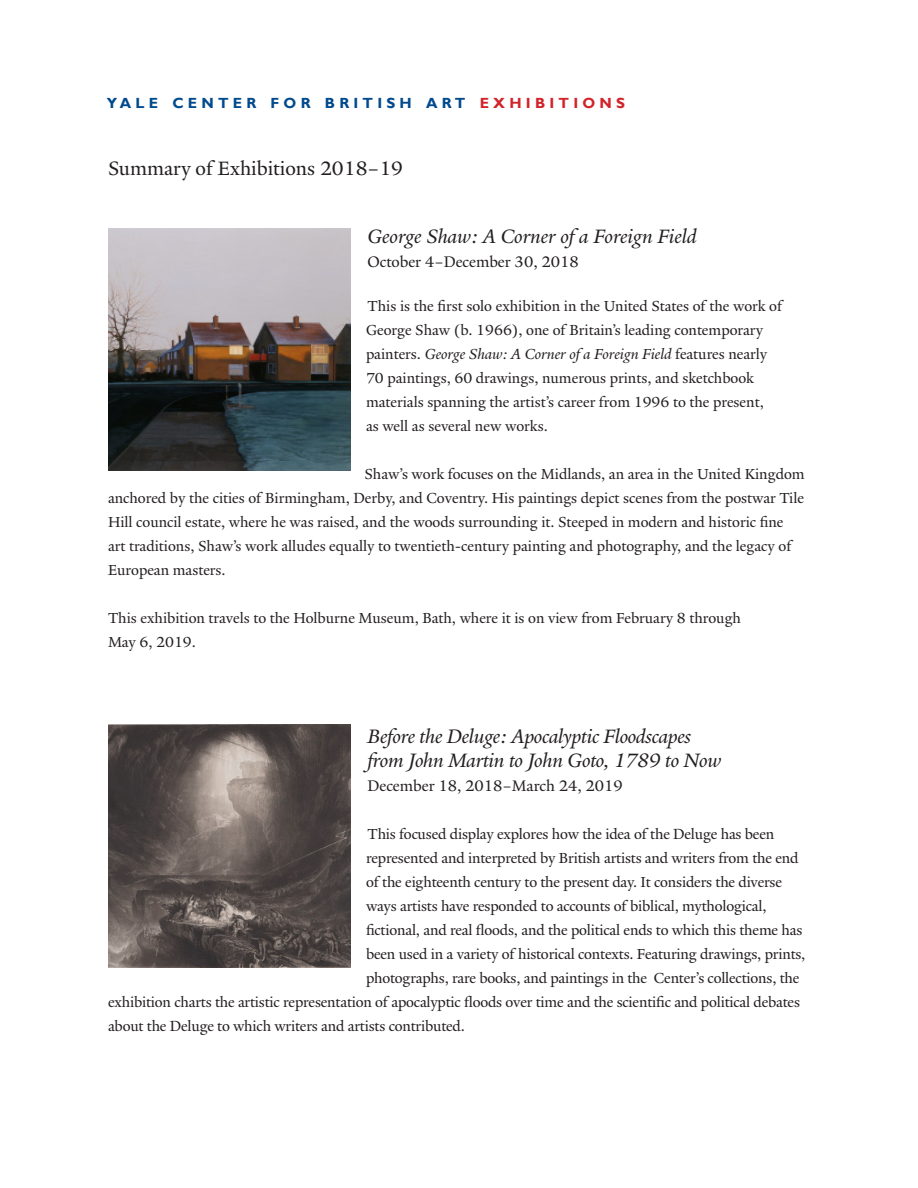
<style>
.page{position:relative;width:918px;height:1188px;background:#fff}
.page>*{position:absolute;margin:0;border:0;box-sizing:border-box;transform-origin:0 0}
.t1{font:italic 21px "Yale New";letter-spacing:-.01em;color:#231f20}
.t2{font:21px "Yale New";color:#231f20}
.t3{font:16.5px "Yale New";color:#231f20}
.t4{font:15.75px/24px "Yale New";letter-spacing:-.005em;color:#231f20}
.t5{font:italic 15.75px "Yale New";color:#231f20}
.t6{font:700 14.7px "Gill Sans";letter-spacing:.285em;color:#004a8d}
.s1{color:#d1232a}
.s2{font-style:normal}
</style>
<div class="page">
<img style="left:108px;top:228px;width:243px;height:243px">
<img style="left:108px;top:725px;width:243px;height:243px">
<p class="t6" style="left:107px;top:94px;width:520px">YALE CENTER FOR BRITISH ART <span class="s1">EXHIBITIONS</span></p>
<p class="t2" style="left:108px;top:156px;width:297px">Summary of Exhibitions 2018–19</p>
<p class="t1" style="left:368px;top:224px;width:331px">George Shaw: A Corner of a Foreign Field</p>
<p class="t3" style="left:368px;top:252px;width:213px">October 4–December 30, 2018</p>
<p class="t4" style="left:366px;top:294px;width:417px">This is the first solo exhibition in the United States of the work of<br>George Shaw (b. 1966), one of Britain’s leading contemporary</p>
<p class="t5" style="left:366px;top:344px;width:403px"><span class="s2">painters.</span> George Shaw: A Corner of a Foreign Field <span class="s2">features nearly</span></p>
<p class="t4" style="left:366px;top:366px;width:390px">70 paintings, 60 drawings, numerous prints, and sketchbook</p>
<p class="t4" style="left:366px;top:390px;width:399px">materials spanning the artist’s career from 1996 to the present,</p>
<p class="t4" style="left:366px;top:414px;width:183px">as well as several new works.</p>
<p class="t4" style="left:108px;top:462px;width:698px;text-indent:256px">Shaw’s work focuses on the Midlands, an area in the United Kingdom anchored by the cities of Birmingham, Derby, and Coventry. His paintings depict scenes from the postwar Tile Hill council estate, where he was raised, and the woods surrounding it. Steeped in modern and historic fine art traditions, Shaw’s work alludes equally to twentieth-century painting and photography, and the legacy of European masters.</p>
<p class="t4" style="left:108px;top:606px;width:635px">This exhibition travels to the Holburne Museum, Bath, where it is on view from February 8 through</p>
<p class="t4" style="left:108px;top:630px;width:90px">May 6, 2019.</p>
<p class="t1" style="left:368px;top:723px;width:325px">Before the Deluge: Apocalyptic Floodscapes</p>
<p class="t1" style="left:368px;top:747px;width:355px">from John Martin to John Goto, 1789 to Now</p>
<p class="t3" style="left:368px;top:776px;width:257px">December 18, 2018–March 24, 2019</p>
<p class="t4" style="left:368px;top:822px;width:408px">This focused display explores how the idea of the Deluge has been</p>
<p class="t4" style="left:366px;top:846px;width:434px">represented and interpreted by British artists and writers from the end of the eighteenth century to the present day. It considers the diverse ways artists have responded to accounts of biblical, mythological,</p>
<p class="t4" style="left:366px;top:918px;width:438px">fictional, and real floods, and the political ends to which this theme has</p>
<p class="t4" style="left:366px;top:942px;width:441px">been used in a variety of historical contexts. Featuring drawings, prints,</p>
<p class="t4" style="left:366px;top:966px;width:435px">photographs, rare books, and paintings in the Center’s collections, the</p>
<p class="t4" style="left:108px;top:990px;width:694px">exhibition charts the artistic representation of apocalyptic floods over time and the scientific and political debates</p>
<p class="t4" style="left:108px;top:1014px;width:359px">about the Deluge to which writers and artists contributed.</p>
</div>
